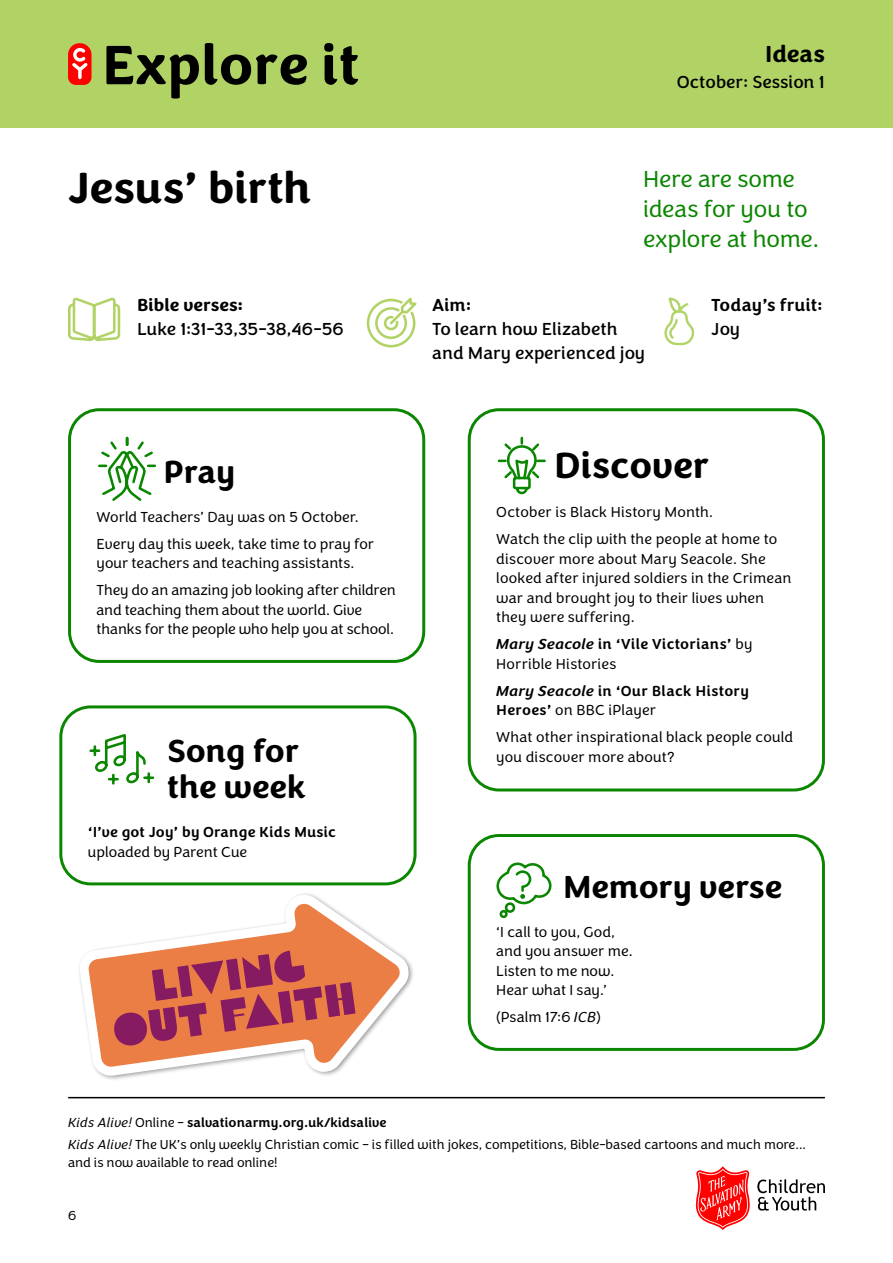
<style>
.page{position:relative;width:893px;height:1263px;background:#fff}
.page>*{position:absolute;margin:0;border:0;box-sizing:border-box;transform-origin:0 0}
.t1{font:700 45px "Congenial";color:#000}
.H2{font:700 37.5px "Congenial";color:#000}
.H2_-_Ideas{font:700 33px "Congenial";letter-spacing:-.005em;color:#000}
.Intro{font:300 24px/30px "Congenial";letter-spacing:-.015em;color:#0b8600}
.t2{font:700 24px "Congenial";color:#000}
.Body_-_Standard{font:18px/24px "Congenial";color:#000}
.Section{font:500 18px "Congenial";letter-spacing:-.005em;color:#000}
.Section-2{font:700 18px "Congenial";letter-spacing:.005em;color:#000}
.Body_-_Ideas{font:300 15px/19.5px "Congenial";letter-spacing:.005em;color:#000}
.Body_-_Ideas-2{font:500 15px/19.5px "Congenial";letter-spacing:.01em;color:#000}
.Foot_note{font:300 13.5px/18px "Congenial";color:#000}
.Foot_note-2{font:500 13.5px "Congenial";color:#000}
.s1{font-weight:300}
.s2{font-weight:500;font-style:italic}
.s3{font-weight:500}
.s4{font-style:italic}
.s5{font-weight:300;font-style:italic}
</style>
<div class="page">
<div style="left:0;top:0;width:893px;height:128px;background:#b1d366"></div>
<svg style="left:68px;top:43px;width:24px;height:42px"></svg>
<svg style="left:106px;top:46px;width:93px;height:53px"></svg>
<svg style="left:205px;top:43px;width:102px;height:42px"></svg>
<svg style="left:324px;top:43px;width:34px;height:42px"></svg>
<svg style="left:696px;top:1166px;width:54px;height:64px"></svg>
<svg style="left:757px;top:1179px;width:68px;height:31px"></svg>
<hr style="left:68px;top:1097px;width:757px;height:1px;background:#000">
<svg style="left:366px;top:297px;width:51px;height:51px"></svg>
<svg style="left:68px;top:297px;width:89px;height:204px"></svg>
<div style="left:68px;top:408px;width:357px;height:255px;border:3px solid #0b8600;border-radius:30px"></div>
<svg style="left:497px;top:436px;width:49px;height:59px"></svg>
<div style="left:468px;top:408px;width:357px;height:383px;border:3px solid #0b8600;border-radius:30px"></div>
<svg style="left:89px;top:734px;width:66px;height:51px"></svg>
<div style="left:59px;top:705px;width:358px;height:180px;border:3px solid #0b8600;border-radius:30px"></div>
<svg style="left:496px;top:862px;width:56px;height:57px"></svg>
<div style="left:468px;top:834px;width:357px;height:217px;border:3px solid #0b8600;border-radius:30px"></div>
<img style="left:69px;top:876px;width:362px;height:223px">
<svg style="left:74px;top:894px;width:339px;height:189px"></svg>
<svg style="left:113px;top:950px;width:243px;height:96px;background:#c95f52"></svg>
<svg style="left:664px;top:297px;width:31px;height:48px"></svg>
<h1 class="t1" style="left:68px;top:159px;width:245px">Jesus’ birth</h1>
<p class="Section-2" style="left:137px;top:293px;width:108px">Bible verses:</p>
<p class="Body_-_Standard" style="left:137px;top:317px;width:208px">Luke 1:31-33,35-38,46-56</p>
<h2 class="H2_-_Ideas" style="left:163px;top:451px;width:73px">Pray</h2>
<p class="Body_-_Ideas" style="left:97px;top:507px;width:264px">World Teachers’ Day was on 5 October.</p>
<p class="Body_-_Ideas" style="left:97px;top:534px;width:279px">Every day this week, take time to pray for your teachers and teaching assistants.</p>
<p class="Body_-_Ideas" style="left:97px;top:581px;width:301px">They do an amazing job looking after children and teaching them about the world. Give thanks for the people who help you at school.</p>
<h2 class="H2_-_Ideas" style="left:167px;top:730px;width:133px">Song for</h2>
<h2 class="H2_-_Ideas" style="left:167px;top:766px;width:140px">the week</h2>
<p class="Body_-_Ideas-2" style="left:88px;top:823px;width:250px">‘I’ve got Joy’ by Orange Kids Music <span class="s1">uploaded by Parent Cue</span></p>
<h3 class="t2" style="left:765px;top:39px;width:61px">Ideas</h3>
<p class="Body_-_Standard" style="left:677px;top:70px;width:150px">October: Session 1</p>
<p class="Intro" style="left:643px;top:165px;width:177px">Here are some ideas for you to explore at home.</p>
<p class="Section" style="left:432px;top:294px;width:41px">Aim:</p>
<p class="Body_-_Standard" style="left:432px;top:317px;width:214px">To learn how Elizabeth and Mary experienced joy</p>
<p class="Section" style="left:711px;top:294px;width:113px">Today’s fruit:</p>
<p class="Body_-_Standard" style="left:711px;top:317px;width:30px">Joy</p>
<h3 class="H2" style="left:554px;top:442px;width:157px">Discover</h3>
<p class="Body_-_Ideas" style="left:496px;top:503px;width:218px">October is Black History Month.</p>
<p class="Body_-_Ideas" style="left:496px;top:530px;width:297px">Watch the clip with the people at home to discover more about Mary Seacole. She looked after injured soldiers in the Crimean war and brought joy to their lives when they were suffering.</p>
<p class="Body_-_Ideas" style="left:496px;top:635px;width:258px"><span class="s2">Mary Seacole</span> <span class="s3">in ‘Vile Victorians’</span> by<br>Horrible Histories</p>
<p class="Body_-_Ideas-2" style="left:496px;top:681px;width:254px"><span class="s4">Mary Seacole</span> in ‘Our Black History<br>Heroes’ <span class="s1">on BBC iPlayer</span></p>
<p class="Body_-_Ideas" style="left:496px;top:728px;width:299px">What other inspirational black people could</p>
<p class="Body_-_Ideas" style="left:496px;top:747px;width:179px">you discover more about?</p>
<h2 class="H2_-_Ideas" style="left:563px;top:866px;width:221px">Memory verse</h2>
<p class="Body_-_Ideas" style="left:496px;top:922px;width:120px">‘I call to you, God,</p>
<p class="Body_-_Ideas" style="left:496px;top:942px;width:138px">and you answer me.</p>
<p class="Body_-_Ideas" style="left:496px;top:961px;width:120px">Listen to me now.</p>
<p class="Body_-_Ideas" style="left:496px;top:981px;width:112px">Hear what I say.’</p>
<p class="Body_-_Ideas" style="left:496px;top:1008px;width:106px">(Psalm 17:6 <span class="s4">ICB</span>)</p>
<p class="Foot_note-2" style="left:68px;top:1114px;width:320px"><span class="s5">Kids Alive!</span> <span class="s1">Online –</span> salvationarmy.org.uk/kidsalive</p>
<p class="Foot_note" style="left:68px;top:1135px;width:740px"><span class="s4">Kids Alive!</span> The UK’s only weekly Christian comic – is filled with jokes, competitions, Bible-based cartoons and much more... and is now available to read online!</p>
<p class="Foot_note" style="left:68px;top:1207px;width:10px">6</p>
</div>
